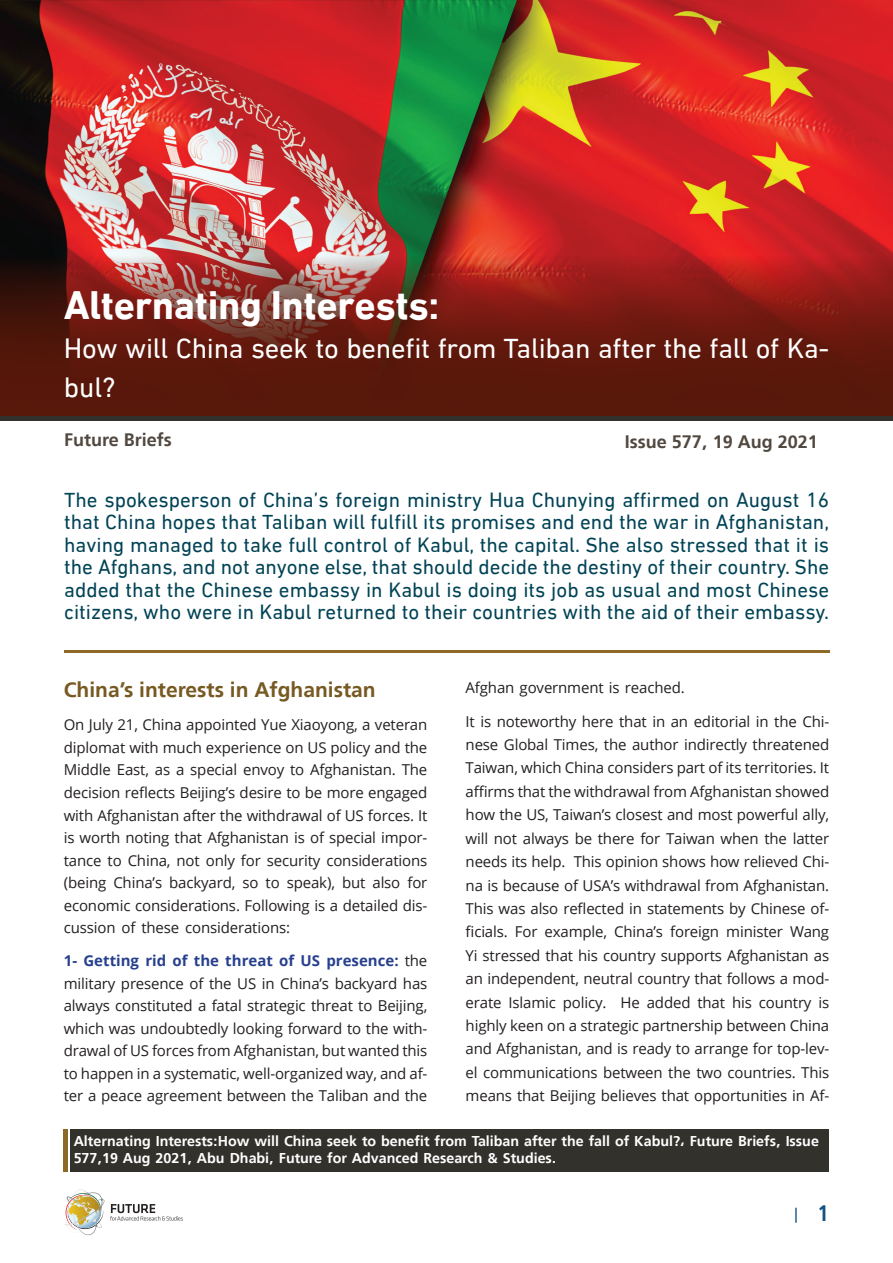
<style>
.page{position:relative;width:893px;height:1263px;background:#fff}
.page>*{position:absolute;margin:0;border:0;box-sizing:border-box;transform-origin:0 0}
.t1{font:700 40.5px "DIN Next LTW23";letter-spacing:-.01em;color:#fff}
.t2{font:28.5px/39px "DIN Next LTW23";letter-spacing:-.01em;color:#fff}
.t3{font:21px/22.5px "DIN Next LTW23";color:#014355;text-align:justify}
.t4{font:700 21px "Frutiger LT Arabic 65";color:#775922}
.t5{font:700 18px "Frutiger LT Arabic 65";color:#514840}
.t6{font:15px/23.4px "Open Sans";letter-spacing:-.01em;color:#231f20;text-align:justify}
.t7{font:15px "Frutiger LT Arabic 55 Roman";color:#135182}
.t8{font:700 14.25px/17.1px "Frutiger LT Arabic 65";color:#fff}
.s1{font-weight:700;color:#27408e}
.s2{font-family:"Frutiger LT Std";font-weight:700;font-stretch:condensed;font-size:22.5px;color:#135284}
</style>
<div class="page">
<svg style="left:65px;top:1189px;width:39px;height:46px"></svg>
<svg style="left:110px;top:1204px;width:73px;height:16px"></svg>
<img style="left:0;top:0;width:893px;height:256px">
<svg style="left:0;top:256px;width:893px;height:160px;background:#712016"></svg>
<hr style="left:64px;top:650px;width:765px;height:2px;background:#8d6928">
<div style="left:70px;top:1129px;width:758px;height:42px;background:#32312c"></div>
<div style="left:63px;top:1129px;width:5px;height:42px;background:#8d6928"></div>
<div style="left:0;top:416px;width:893px;height:5px;background:#32312c"></div>
<h1 class="t1" style="left:64px;top:282px;width:377px">Alternating Interests:</h1>
<h2 class="t2" style="left:64px;top:329px;width:767px">How will China seek to benefit from Taliban after the fall of Ka&shy;bul?</h2>
<p class="t5" style="left:64px;top:425px;width:109px">Future Briefs</p>
<p class="t5" style="left:625px;top:427px;width:194px">Issue 577, 19 Aug 2021</p>
<p class="t3" style="left:64px;top:488px;width:766px">The spokesperson of China’s foreign ministry Hua Chunying affirmed on August 16 that China hopes that Taliban will fulfill its promises and end the war in Afghanistan, having managed to take full control of Kabul, the capital. She also stressed that it is the Afghans, and not anyone else, that should decide the destiny of their country. She added that the Chinese embassy in Kabul is doing its job as usual and most Chinese citizens, who were in Kabul returned to their countries with the aid of their embassy.</p>
<p class="t6" style="left:466px;top:675px;width:221px">Afghan government is reached.</p>
<p class="t6" style="left:466px;top:709px;width:365px">It is noteworthy here that in an editorial in the Chi&shy;nese Global Times, the author indirectly threatened Taiwan, which China considers part of its territories. It affirms that the withdrawal from Afghanistan showed how the US, Taiwan’s closest and most powerful ally, will not always be there for Taiwan when the latter needs its help. This opinion shows how relieved Chi&shy;na is because of USA’s withdrawal from Afghanistan.<br>This was also reflected in statements by Chinese of&shy;ficials. For example, China’s foreign minister Wang Yi stressed that his country supports Afghanistan as an independent, neutral country that follows a mod&shy;erate Islamic policy. He added that his country is highly keen on a strategic partnership between China and Afghanistan, and is ready to arrange for top-lev&shy;el communications between the two countries. This means that Beijing believes that opportunities in Af-</p>
<p class="t8" style="left:74px;top:1132px;width:747px">Alternating Interests:How will China seek to benefit from Taliban after the fall of Kabul?، Future Briefs, Issue<br>577,19 Aug 2021, Abu Dhabi, Future for Advanced Research &amp; Studies.</p>
<h3 class="t4" style="left:64px;top:673px;width:313px">China’s interests in Afghanistan</h3>
<p class="t6" style="left:64px;top:713px;width:365px;line-height:22.5px">On July 21, China appointed Yue Xiaoyong, a veteran diplomat with much experience on US policy and the Middle East, as a special envoy to Afghanistan. The decision reflects Beijing’s desire to be more engaged with Afghanistan after the withdrawal of US forces. It is worth noting that Afghanistan is of special impor&shy;tance to China, not only for security considerations (being China’s backyard, so to speak), but also for economic considerations. Following is a detailed dis&shy;cussion of these considerations:</p>
<p class="t6" style="left:64px;top:949px;width:365px;line-height:22.5px"><span class="s1">1- Getting rid of the threat of US presence:</span> the military presence of the US in China’s backyard has always constituted a fatal strategic threat to Beijing, which was undoubtedly looking forward to the with&shy;drawal of US forces from Afghanistan, but wanted this to happen in a systematic, well-organized way, and af&shy;ter a peace agreement between the Taliban and the</p>
<p class="t7" style="left:794px;top:1202px;width:36px">| <span class="s2">1</span></p>
</div>
